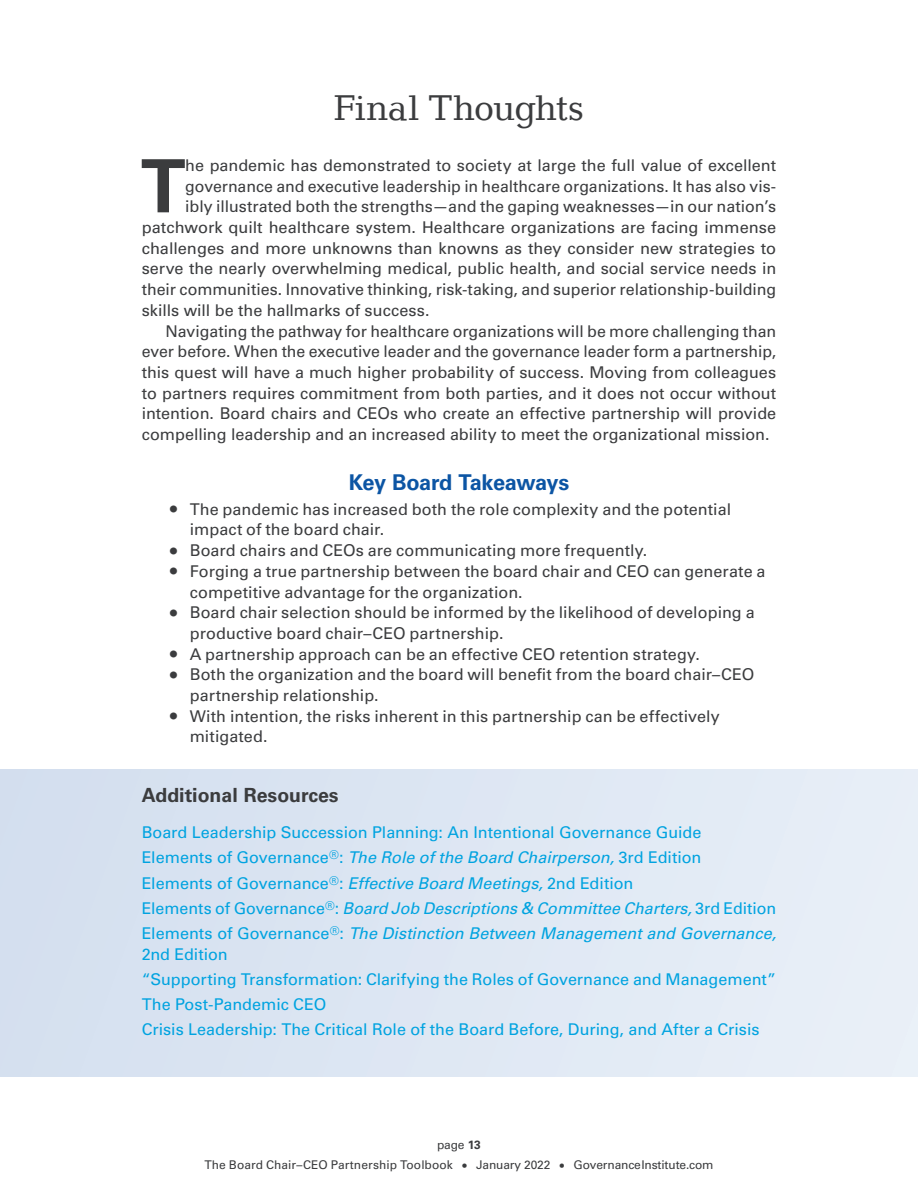
<style>
.page{position:relative;width:918px;height:1188px;background:#fff}
.page>*{position:absolute;margin:0;border:0;box-sizing:border-box;transform-origin:0 0}
.First_paragraph{font:700 73.5px "Univers LT Std";color:#3b3c3e}
.t1{font:36px "Candida LT";letter-spacing:-.015em;color:#3b3c3e}
.t2{font:700 21.75px "Univers LT Std";letter-spacing:-.02em;color:#0c55a4}
.sidebar-title{font:700 19.5px "Univers LT Std";color:#3b3c3e}
.body{font:16.2px/20.7px "Univers LT Std";letter-spacing:.005em;color:#3b3c3e}
.First_paragraph-2{font:16.2px "Univers LT Std";color:#3b3c3e}
.sidebar-body_after_b{font:16.2px "Univers LT Std";color:#00a3e0}
.sidebar-body_after_b-2{font:italic 16.2px/20.7px "Univers LT Std";color:#00a3e0}
.t3{font:12px/19.5px "Univers LT Std";letter-spacing:-.01em;color:#3b3c3e;text-align:center}
.s1{font-size:19.5px}
.s2{font-style:italic}
.s3{font-style:normal}
.s4{font-weight:700}
</style>
<div class="page">
<div style="left:0;top:769px;width:918px;height:308px;background:#dee6f3"></div>
<h1 class="t1" style="left:334px;top:88px;width:252px">Final Thoughts</h1>
<p class="First_paragraph" style="left:141px;top:143px;width:46px">T</p>
<p class="First_paragraph-2" style="left:185px;top:156px;width:593px">he pandemic has demonstrated to society at large the full value of excellent</p>
<p class="First_paragraph-2" style="left:185px;top:176px;width:593px">governance and executive leadership in healthcare organizations. It has also vis-</p>
<p class="First_paragraph-2" style="left:185px;top:197px;width:593px">ibly illustrated both the strengths—and the gaping weaknesses—in our nation’s</p>
<p class="First_paragraph-2" style="left:142px;top:218px;width:636px">patchwork quilt healthcare system. Healthcare organizations are facing immense</p>
<p class="First_paragraph-2" style="left:142px;top:238px;width:636px">challenges and more unknowns than knowns as they consider new strategies to</p>
<p class="First_paragraph-2" style="left:142px;top:259px;width:636px">serve the nearly overwhelming medical, public health, and social service needs in</p>
<p class="First_paragraph-2" style="left:142px;top:280px;width:636px">their communities. Innovative thinking, risk-taking, and superior relationship-building</p>
<p class="First_paragraph-2" style="left:142px;top:300px;width:289px">skills will be the hallmarks of success.</p>
<p class="body" style="left:142px;top:321px;width:636px;text-align:justify;text-indent:24px">Navigating the pathway for healthcare organizations will be more challenging than ever before. When the executive leader and the governance leader form a partnership, this quest will have a much higher probability of success. Moving from colleagues to partners requires commitment from both parties, and it does not occur without intention. Board chairs and CEOs who create an effective partnership will provide compelling leadership and an increased ability to meet the organizational mission.</p>
<h2 class="t2" style="left:349px;top:469px;width:222px">Key Board Takeaways</h2>
<p class="body" style="left:190px;top:499px;width:543px;text-indent:-20px"><span class="s1">•</span> The pandemic has increased both the role complexity and the potential impact of the board chair.</p>
<p class="body" style="left:170px;top:540px;width:479px"><span class="s1">•</span> Board chairs and CEOs are communicating more frequently.</p>
<p class="body" style="left:190px;top:561px;width:577px;text-indent:-20px"><span class="s1">•</span> Forging a true partnership between the board chair and CEO can generate a competitive advantage for the organization.</p>
<p class="body" style="left:190px;top:602px;width:566px;text-indent:-20px"><span class="s1">•</span> Board chair selection should be informed by the likelihood of developing a productive board chair–CEO partnership.</p>
<p class="body" style="left:170px;top:644px;width:531px"><span class="s1">•</span> A partnership approach can be an effective CEO retention strategy.</p>
<p class="body" style="left:190px;top:664px;width:566px;text-indent:-20px"><span class="s1">•</span> Both the organization and the board will benefit from the board chair–CEO partnership relationship.</p>
<p class="body" style="left:190px;top:706px;width:532px;text-indent:-20px"><span class="s1">•</span> With intention, the risks inherent in this partnership can be effectively mitigated.</p>
<p class="sidebar-title" style="left:142px;top:784px;width:198px">Additional Resources</p>
<p class="sidebar-body_after_b" style="left:142px;top:823px;width:561px">Board Leadership Succession Planning: An Intentional Governance Guide</p>
<p class="sidebar-body_after_b" style="left:142px;top:848px;width:561px">Elements of Governance<sup>®</sup>: <span class="s2">The Role of the Board Chairperson,</span> 3rd Edition</p>
<p class="sidebar-body_after_b" style="left:142px;top:873px;width:493px">Elements of Governance<sup>®</sup>: <span class="s2">Effective Board Meetings,</span> 2nd Edition</p>
<p class="sidebar-body_after_b-2" style="left:142px;top:898px;width:636px"><span class="s3">Elements of Governance</span><sup>®</sup><span class="s3">:</span> Board Job Descriptions &amp; Committee Charters, <span class="s3">3rd Edition</span></p>
<p class="sidebar-body_after_b-2" style="left:142px;top:923px;width:636px"><span class="s3">Elements of Governance</span><sup>®</sup><span class="s3">:</span> The Distinction Between Management and Governance,<br><span class="s3">2nd Edition</span></p>
<p class="sidebar-body_after_b" style="left:142px;top:969px;width:636px">“Supporting Transformation: Clarifying the Roles of Governance and Management”</p>
<p class="sidebar-body_after_b" style="left:142px;top:995px;width:186px">The Post-Pandemic CEO</p>
<p class="sidebar-body_after_b" style="left:142px;top:1020px;width:619px">Crisis Leadership: The Critical Role of the Board Before, During, and After a Crisis</p>
<p class="t3" style="left:204px;top:1136px;width:511px">page <span class="s4">13<br></span>The Board Chair–CEO Partnership Toolbook • January 2022 • GovernanceInstitute.com</p>
</div>
